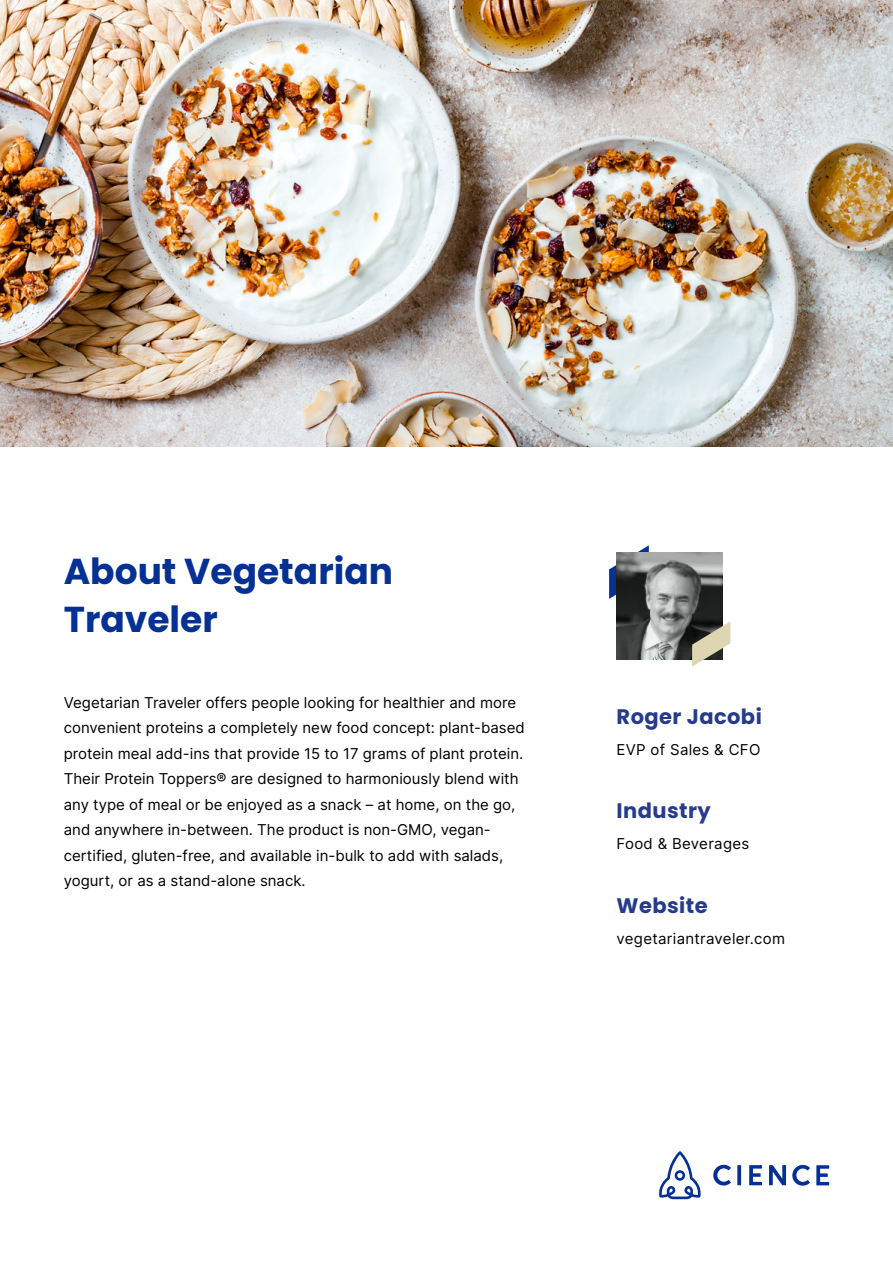
<style>
.page{position:relative;width:893px;height:1263px;background:#fff}
.page>*{position:absolute;margin:0;border:0;box-sizing:border-box;transform-origin:0 0}
.t1{font:700 36px/48px "Poppins";color:#053094}
.t2{font:700 21px "Poppins";letter-spacing:.02em;color:#263b8c}
.t3{font:15px/25.5px "Inter";color:#000}
.t4{font:15px "Inter";letter-spacing:.02em;color:#000}
</style>
<div class="page">
<svg style="left:609px;top:545px;width:40px;height:54px"></svg>
<img style="left:0;top:0;width:893px;height:446px">
<svg style="left:713px;top:1165px;width:18px;height:20px"></svg>
<svg style="left:737px;top:1165px;width:4px;height:20px"></svg>
<svg style="left:749px;top:1165px;width:13px;height:20px"></svg>
<svg style="left:792px;top:1165px;width:18px;height:21px"></svg>
<svg style="left:816px;top:1165px;width:13px;height:20px"></svg>
<svg style="left:769px;top:1165px;width:17px;height:20px"></svg>
<svg style="left:659px;top:1151px;width:42px;height:48px"></svg>
<svg style="left:617px;top:553px;width:106px;height:106px;background:#6e6f6f"></svg>
<svg style="left:692px;top:621px;width:38px;height:46px"></svg>
<h1 class="t1" style="left:64px;top:548px;width:331px">About Vegetarian<br>Traveler</h1>
<p class="t3" style="left:64px;top:689px;width:462px">Vegetarian Traveler offers people looking for healthier and more convenient proteins a completely new food concept: plant-based protein meal add-ins that provide 15 to 17 grams of plant protein.<br>Their Protein Toppers® are designed to harmoniously blend with any type of meal or be enjoyed as a snack – at home, on the go, and anywhere in-between. The product is non-GMO, vegan&shy;certified, gluten-free, and available in-bulk to add with salads, yogurt, or as a stand-alone snack.</p>
<h2 class="t2" style="left:617px;top:704px;width:147px">Roger Jacobi</h2>
<p class="t4" style="left:617px;top:738px;width:145px">EVP of Sales &amp; CFO</p>
<h2 class="t2" style="left:617px;top:799px;width:96px">Industry</h2>
<p class="t4" style="left:617px;top:833px;width:134px">Food &amp; Beverages</p>
<h2 class="t2" style="left:617px;top:893px;width:93px">Website</h2>
<p class="t4" style="left:617px;top:927px;width:170px">vegetariantraveler.com</p>
</div>
